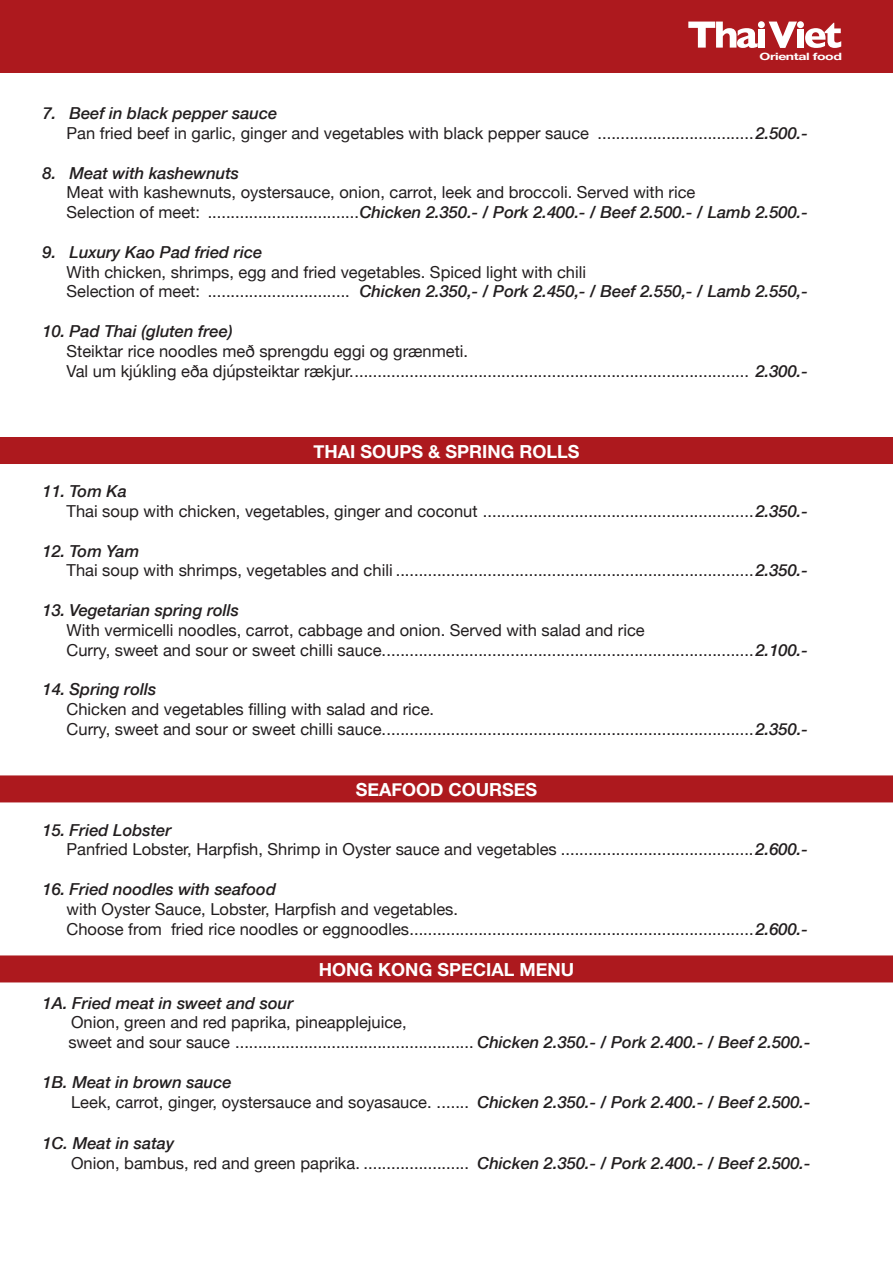
<style>
.page{position:relative;width:893px;height:1263px;background:#fff}
.page>*{position:absolute;margin:0;border:0;box-sizing:border-box;transform-origin:0 0}
.t1{font:700 18px "Helvetica Neue";color:#fff}
.t2{font:16.5px/19.8px "Helvetica Neue";color:#221e1f}
.t3{font:italic 500 16.5px/19.8px "Helvetica Neue";color:#221e1f}
.t4{font:700 10.05px "Helvetica Neue";letter-spacing:-.03em;color:#fff;scale:1.4 1}
.s1{font-weight:500;font-style:italic}
.s2{font-weight:400;font-style:normal}
</style>
<div class="page">
<div style="left:0;top:0;width:893px;height:72px;background:#ad191e"></div>
<div style="left:0;top:437px;width:893px;height:27px;background:#ad191e"></div>
<div style="left:0;top:775px;width:893px;height:27px;background:#ad191e"></div>
<div style="left:0;top:955px;width:893px;height:27px;background:#ad191e"></div>
<svg style="left:688px;top:21px;width:153px;height:27px"></svg>
<p class="t4" style="left:759px;top:49px;width:60px">Oriental food</p>
<p class="t2" style="left:67px;top:104px;width:743px;text-indent:-24px"><span class="s1">7. Beef in black pepper sauce<br></span>Pan fried beef in garlic, ginger and vegetables with black pepper sauce ..................................<span class="s1">2.500.-</span></p>
<p class="t3" style="left:43px;top:162px;width:198px">8. Meat with kashewnuts</p>
<p class="t2" style="left:67px;top:184px;width:743px">Meat with kashewnuts, oystersauce, onion, carrot, leek and broccoli. Served with rice<br>Selection of meet: .................................<span class="s1">Chicken 2.350.- / Pork 2.400.- / Beef 2.500.- / Lamb 2.500.-</span></p>
<p class="t3" style="left:43px;top:241px;width:221px">9. Luxury Kao Pad fried rice</p>
<p class="t2" style="left:67px;top:263px;width:743px">With chicken, shrimps, egg and fried vegetables. Spiced light with chili<br>Selection of meet: ............................... <span class="s1">Chicken 2.350,- / Pork 2.450,- / Beef 2.550,- / Lamb 2.550,-</span></p>
<p class="t3" style="left:43px;top:320px;width:192px">10. Pad Thai (gluten free)</p>
<p class="t2" style="left:67px;top:342px;width:743px">Steiktar rice noodles með sprengdu eggi og grænmeti.<br>Val um kjúkling eða djúpsteiktar rækjur....................................................................................... <span class="s1">2.300.-</span></p>
<p class="t1" style="left:313px;top:437px;width:268px">THAI SOUPS &amp; SPRING ROLLS</p>
<p class="t2" style="left:67px;top:482px;width:743px;text-indent:-24px"><span class="s1">11. Tom Ka<br></span>Thai soup with chicken, vegetables, ginger and coconut ...........................................................<span class="s1">2.350.-</span></p>
<p class="t2" style="left:67px;top:542px;width:743px;text-indent:-24px"><span class="s1">12. Tom Yam<br></span>Thai soup with shrimps, vegetables and chili ..............................................................................<span class="s1">2.350.-</span></p>
<p class="t3" style="left:43px;top:599px;width:198px">13. Vegetarian spring rolls</p>
<p class="t2" style="left:67px;top:621px;width:743px">With vermicelli noodles, carrot, cabbage and onion. Served with salad and rice<br>Curry, sweet and sour or sweet chilli sauce.................................................................................<span class="s1">2.100.-</span></p>
<p class="t3" style="left:43px;top:678px;width:115px">14. Spring rolls</p>
<p class="t2" style="left:67px;top:700px;width:743px">Chicken and vegetables filling with salad and rice.<br>Curry, sweet and sour or sweet chilli sauce.................................................................................<span class="s1">2.350.-</span></p>
<p class="t1" style="left:356px;top:775px;width:183px">SEAFOOD COURSES</p>
<p class="t2" style="left:67px;top:821px;width:743px;text-indent:-24px"><span class="s1">15. Fried Lobster<br></span>Panfried Lobster, Harpfish, Shrimp in Oyster sauce and vegetables ..........................................<span class="s1">2.600.-</span></p>
<p class="t3" style="left:43px;top:878px;width:235px">16. Fried noodles with seafood</p>
<p class="t2" style="left:67px;top:900px;width:743px">with Oyster Sauce, Lobster, Harpfish and vegetables.<br>Choose from fried rice noodles or eggnoodles...........................................................................<span class="s1">2.600.-</span></p>
<p class="t1" style="left:319px;top:955px;width:257px">HONG KONG SPECIAL MENU</p>
<p class="t3" style="left:43px;top:992px;width:252px">1A. Fried meat in sweet and sour</p>
<p class="t2" style="left:68px;top:1014px;width:744px">Onion, green and red paprika, pineapplejuice,<br>sweet and sour sauce .................................................... <span class="s1">Chicken 2.350.- / Pork 2.400.- / Beef 2.500.-</span></p>
<p class="t3" style="left:71px;top:1071px;width:741px;text-indent:-29px">1B. Meat in brown sauce<br><span class="s2">Leek, carrot, ginger, oystersauce and soyasauce. .......</span> Chicken 2.350.- / Pork 2.400.- / Beef 2.500.-</p>
<p class="t2" style="left:71px;top:1134px;width:741px;text-indent:-29px"><span class="s1">1C. Meat in satay<br></span>Onion, bambus, red and green paprika. ....................... <span class="s1">Chicken 2.350.- / Pork 2.400.- / Beef 2.500.-</span></p>
</div>
